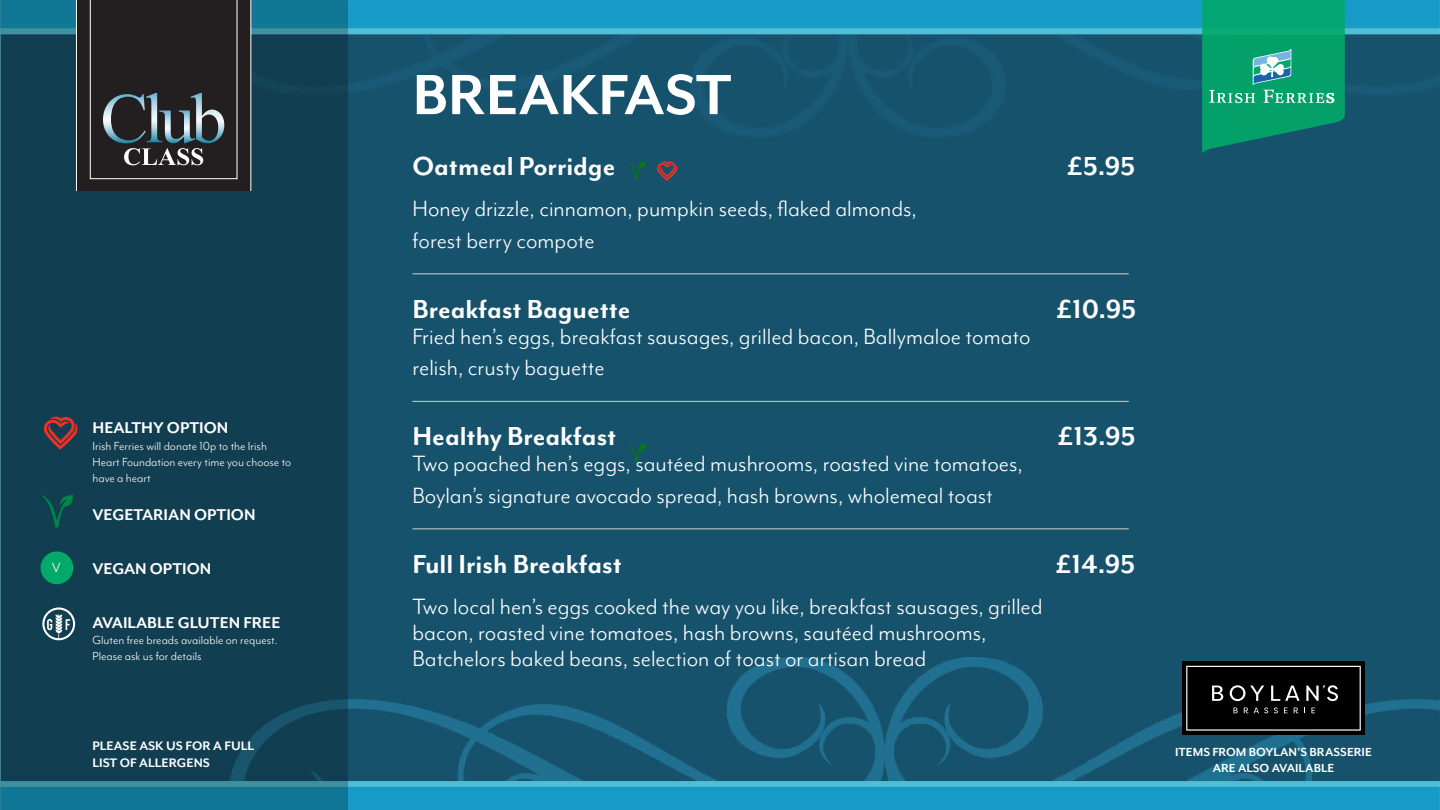
<style>
.page{position:relative;width:1440px;height:810px;background:#fff}
.page>*{position:absolute;margin:0;border:0;box-sizing:border-box;transform-origin:0 0}
.t1{font:700 65.25px "Mr Eaves Mod OT";color:#fff}
.t2{font:700 30px "Mr Eaves Mod OT";color:#fff}
.t3{font:25.5px/31.5px "Mr Eaves Mod OT";color:#fff}
.t4{font:700 18px "Mr Eaves Mod OT";color:#fff}
.t5{font:15.45px "Mr Eaves Mod OT";color:#fff}
.t6{font:700 14.25px/17.1px "Mr Eaves Mod OT";color:#fff}
.t7{font:13.5px/16.2px "Mr Eaves Mod OT";color:#fff}
.t8{font:700 13.5px/16.2px "Mr Eaves Mod OT";color:#fff;text-align:center}
</style>
<div class="page">
<img style="left:348px;top:0;width:1092px;height:810px">
<svg style="left:0;top:0;width:348px;height:810px;background:#114256"></svg>
<svg style="left:1202px;top:0;width:143px;height:154px;background:#119b73"></svg>
<div style="left:1182px;top:661px;width:183px;height:74px;background:#000"></div>
<svg style="left:1186px;top:666px;width:175px;height:65px"></svg>
<svg style="left:76px;top:0;width:175px;height:190px;background:#323032"></svg>
<div style="left:41px;top:551px;width:32px;height:33px;background:#02a96a;border-radius:50%"></div>
<svg style="left:42px;top:607px;width:33px;height:33px"></svg>
<svg style="left:44px;top:417px;width:34px;height:32px"></svg>
<svg style="left:42px;top:495px;width:31px;height:33px"></svg>
<hr style="left:412px;top:274px;width:717px;height:1px;background:#d6d1ca">
<hr style="left:412px;top:401px;width:717px;height:1px;background:#d6d1ca">
<hr style="left:412px;top:529px;width:717px;height:1px;background:#d6d1ca">
<svg style="left:628px;top:444px;width:18px;height:18px"></svg>
<svg style="left:628px;top:161px;width:18px;height:18px"></svg>
<svg style="left:657px;top:161px;width:21px;height:20px"></svg>
<p class="t5" style="left:52px;top:559px;width:10px">V</p>
<h1 class="t1" style="left:412px;top:59px;width:321px">BREAKFAST</h1>
<p class="t2" style="left:412px;top:150px;width:204px">Oatmeal Porridge</p>
<p class="t2" style="left:1067px;top:150px;width:70px">£5.95</p>
<p class="t3" style="left:412px;top:193px;width:506px">Honey drizzle, cinnamon, pumpkin seeds, flaked almonds, forest berry compote</p>
<p class="t4" style="left:93px;top:418px;width:137px">HEALTHY OPTION</p>
<p class="t7" style="left:93px;top:438px;width:200px">Irish Ferries will donate 10p to the Irish<br>Heart Foundation every time you choose to have a heart</p>
<p class="t4" style="left:93px;top:505px;width:165px">VEGETARIAN OPTION</p>
<p class="t4" style="left:93px;top:559px;width:120px">VEGAN OPTION</p>
<p class="t4" style="left:93px;top:613px;width:189px">AVAILABLE GLUTEN FREE</p>
<p class="t7" style="left:93px;top:632px;width:187px">Gluten free breads available on request.<br>Please ask us for details</p>
<p class="t2" style="left:412px;top:292px;width:220px">Breakfast Baguette</p>
<p class="t2" style="left:1056px;top:292px;width:81px">£10.95</p>
<p class="t3" style="left:412px;top:321px;width:620px">Fried hen’s eggs, breakfast sausages, grilled bacon, Ballymaloe tomato relish, crusty baguette</p>
<p class="t2" style="left:412px;top:420px;width:205px">Healthy Breakfast</p>
<p class="t2" style="left:1058px;top:420px;width:79px">£13.95</p>
<p class="t3" style="left:412px;top:448px;width:612px">Two poached hen’s eggs, sautéed mushrooms, roasted vine tomatoes,<br>Boylan’s signature avocado spread, hash browns, wholemeal toast</p>
<p class="t2" style="left:412px;top:547px;width:211px">Full Irish Breakfast</p>
<p class="t2" style="left:1056px;top:547px;width:81px">£14.95</p>
<p class="t3" style="left:412px;top:594px;width:632px;line-height:26.2px">Two local hen’s eggs cooked the way you like, breakfast sausages, grilled bacon, roasted vine tomatoes, hash browns, sautéed mushrooms,<br>Batchelors baked beans, selection of toast or artisan bread</p>
<p class="t6" style="left:93px;top:737px;width:163px">PLEASE ASK US FOR A FULL<br>LIST OF ALLERGENS</p>
<p class="t8" style="left:1175px;top:744px;width:198px">ITEMS FROM BOYLAN’S BRASSERIE<br>ARE ALSO AVAILABLE</p>
</div>
